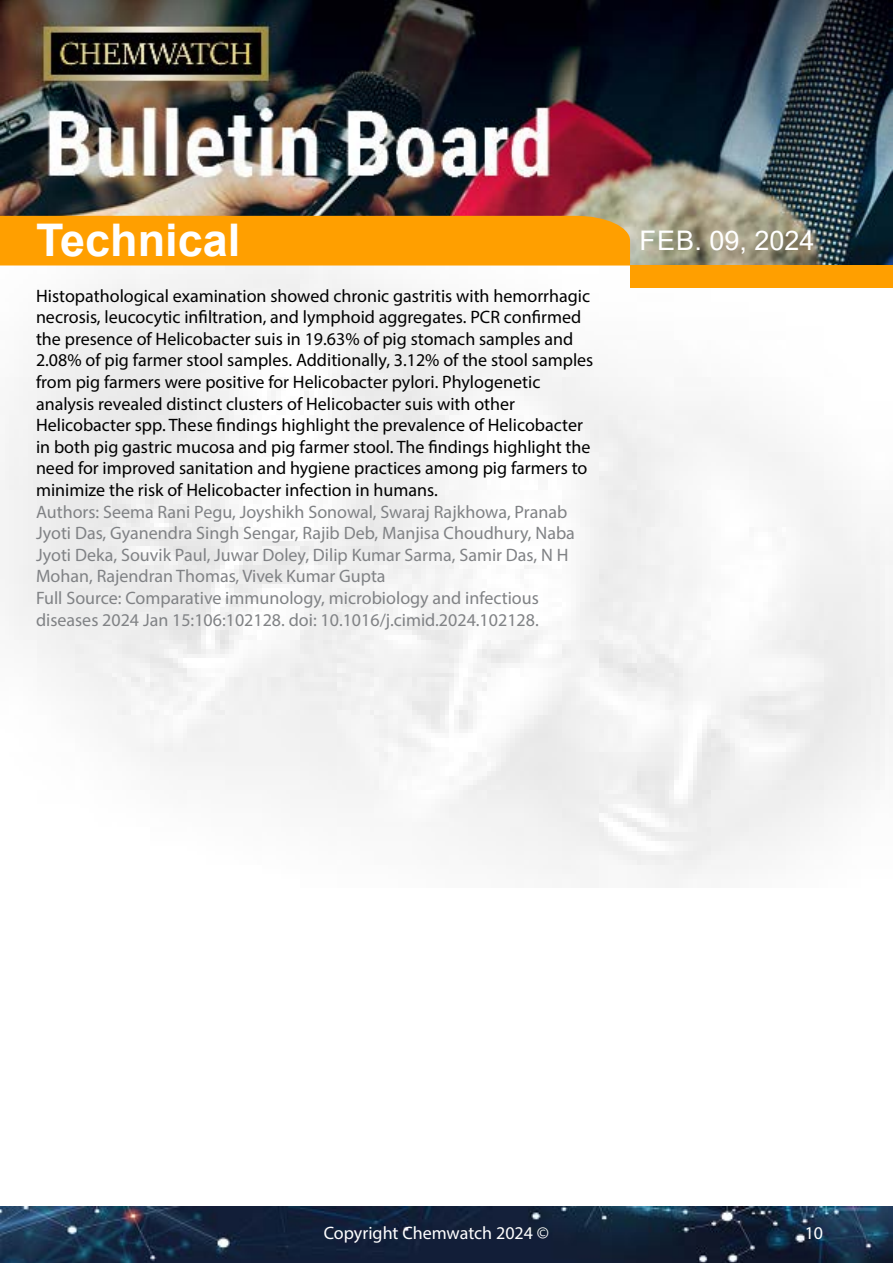
<style>
.page{position:relative;width:893px;height:1263px;background:#fff}
.page>*{position:absolute;margin:0;border:0;box-sizing:border-box;transform-origin:0 0}
.t1{font:700 45px "Arial";color:#fff}
.t2{font:27px "Arial";color:#fff}
.t3{font:18px/21.6px "Myriad Pro";color:#000}
.t4{font:18px/21.6px "Myriad Pro";color:#808285}
.t5{font:18px "Myriad Pro";color:#fff}
</style>
<div class="page">
<img style="left:0;top:0;width:893px;height:887px">
<div style="left:630px;top:265px;width:263px;height:23px;background:#ff9f00"></div>
<div style="left:0;top:216px;width:630px;height:50px;background:#ff9f00"></div>
<img style="left:0;top:1207px;width:893px;height:56px">
<h1 class="t1" style="left:36px;top:209px;width:206px">Technical</h1>
<h2 class="t2" style="left:640px;top:221px;width:176px">Feb. 09, 2024</h2>
<p class="t3" style="left:36px;top:284px;width:559px">Histopathological examination showed chronic gastritis with hemorrhagic necrosis, leucocytic infiltration, and lymphoid aggregates. PCR confirmed the presence of Helicobacter suis in 19.63% of pig stomach samples and 2.08% of pig farmer stool samples. Additionally, 3.12% of the stool samples from pig farmers were positive for Helicobacter pylori. Phylogenetic analysis revealed distinct clusters of Helicobacter suis with other Helicobacter spp. These findings highlight the prevalence of Helicobacter in both pig gastric mucosa and pig farmer stool. The findings highlight the need for improved sanitation and hygiene practices among pig farmers to minimize the risk of Helicobacter infection in humans.</p>
<p class="t4" style="left:36px;top:500px;width:540px">Authors: Seema Rani Pegu, Joyshikh Sonowal, Swaraj Rajkhowa, Pranab Jyoti Das, Gyanendra Singh Sengar, Rajib Deb, Manjisa Choudhury, Naba Jyoti Deka, Souvik Paul, Juwar Doley, Dilip Kumar Sarma, Samir Das, N H Mohan, Rajendran Thomas, Vivek Kumar Gupta<br>Full Source: Comparative immunology, microbiology and infectious diseases 2024 Jan 15:106:102128. doi: 10.1016/j.cimid.2024.102128.</p>
<p class="t5" style="left:324px;top:1222px;width:227px">Copyright Chemwatch 2024 ©</p>
<p class="t5" style="left:805px;top:1222px;width:20px">10</p>
</div>
